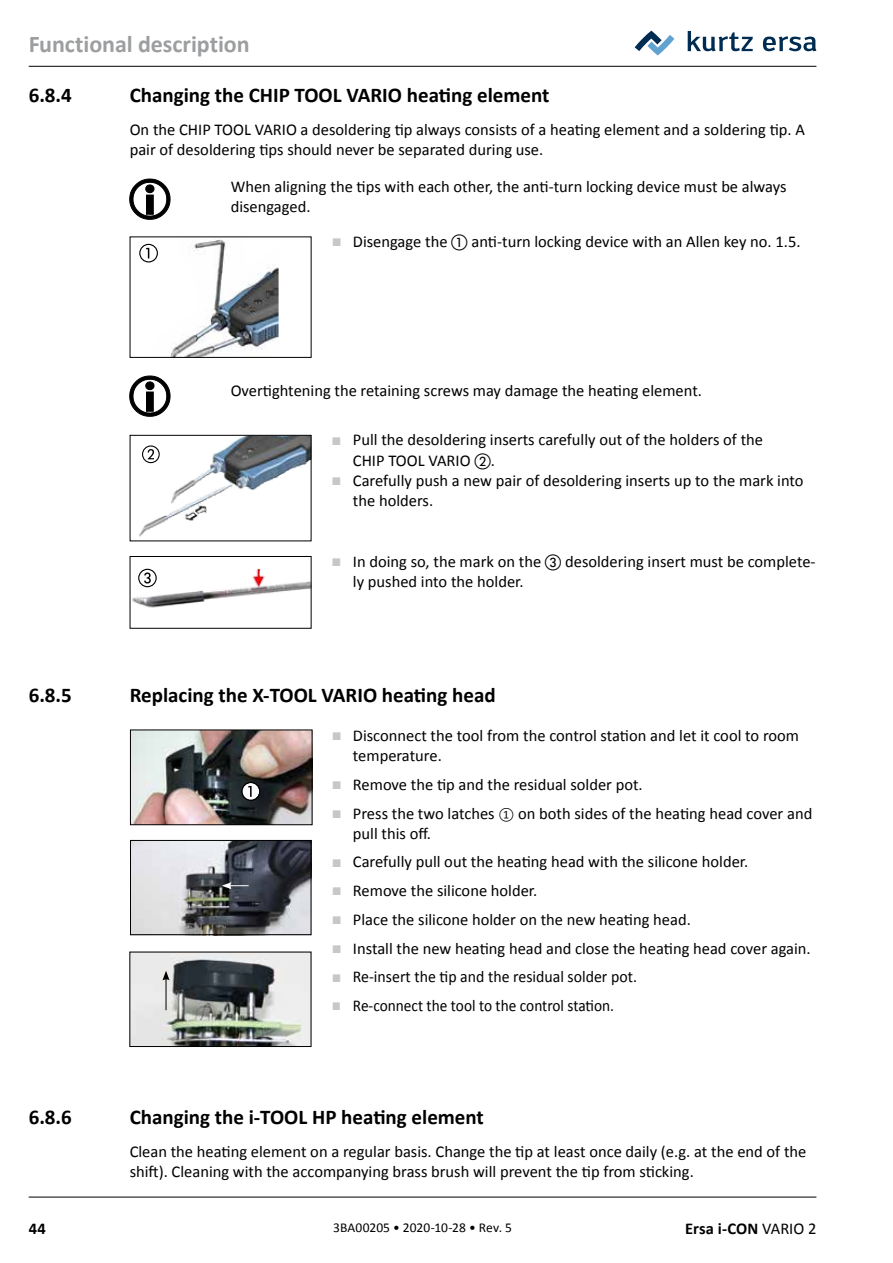
<style>
.page{position:relative;width:893px;height:1263px;background:#fff}
.page>*{position:absolute;margin:0;border:0;box-sizing:border-box;transform-origin:0 0}
.t1{font:700 24px "Calibri";color:#9c9e9f}
.t2{font:700 21px "Calibri";color:#000}
.t3{font:16.5px/20.2px "Calibri";color:#000}
.t4{font:16.5px "Calibri";color:#000;scale:.96 1}
.t5{font:16.5px "Calibri";color:#000;scale:.93 1}
.t6{font:700 16.5px "Calibri";letter-spacing:.005em;color:#000}
.t7{font:13.5px "Calibri";color:#000}
.s1{font-family:"Arial";color:#c6c7c8}
.s2{font-size:12px}
.s3{font-weight:400}
</style>
<div class="page">
<svg style="left:688px;top:31px;width:65px;height:20px"></svg>
<svg style="left:763px;top:36px;width:53px;height:15px"></svg>
<svg style="left:635px;top:31px;width:39px;height:24px"></svg>
<hr style="left:29px;top:66px;width:787px;height:1px;background:#000">
<hr style="left:29px;top:1197px;width:787px;height:1px;background:#000">
<svg style="left:130px;top:179px;width:40px;height:40px"></svg>
<img style="left:170px;top:239px;width:109px;height:117px">
<div style="left:130px;top:237px;width:181px;height:121px;border:1px solid #000"></div>
<svg style="left:139px;top:244px;width:19px;height:18px"></svg>
<svg style="left:130px;top:376px;width:40px;height:40px"></svg>
<img style="left:147px;top:437px;width:98px;height:87px">
<div style="left:130px;top:435px;width:181px;height:106px;border:1px solid #000"></div>
<svg style="left:142px;top:445px;width:18px;height:18px"></svg>
<img style="left:132px;top:569px;width:124px;height:38px">
<div style="left:130px;top:556px;width:181px;height:73px;border:1px solid #000"></div>
<img style="left:132px;top:731px;width:179px;height:92px">
<svg style="left:241px;top:782px;width:19px;height:19px"></svg>
<div style="left:130px;top:729px;width:183px;height:96px;border:1px solid #000"></div>
<img style="left:132px;top:842px;width:177px;height:91px">
<svg style="left:222px;top:882px;width:27px;height:7px"></svg>
<div style="left:130px;top:840px;width:181px;height:95px;border:1px solid #000"></div>
<img style="left:131px;top:954px;width:178px;height:91px">
<hr style="left:166px;top:978px;width:1px;height:32px;background:#000">
<svg style="left:162px;top:971px;width:8px;height:9px"></svg>
<div style="left:129px;top:952px;width:182px;height:95px;border:1px solid #000"></div>
<h1 class="t1" style="left:29px;top:29px;width:222px">Functional description</h1>
<p class="t2" style="left:29px;top:81px;width:45px">6.8.4</p>
<p class="t2" style="left:130px;top:81px;width:421px">Changing the CHIP TOOL VARIO heating element</p>
<p class="t3" style="left:130px;top:119px;width:677px">On the CHIP TOOL VARIO a desoldering tip always consists of a heating element and a soldering tip. A pair of desoldering tips should never be separated during use.</p>
<p class="t3" style="left:231px;top:176px;width:557px">When aligning the tips with each other, the anti-turn locking device must be always disengaged.</p>
<p class="t3" style="left:332px;top:231px;width:117px"><span class="s1">■</span> Disengage the</p>
<p class="t3" style="left:471px;top:231px;width:330px">anti-turn locking device with an Allen key no. 1.5.</p>
<p class="t3" style="left:231px;top:380px;width:473px">Overtightening the retaining screws may damage the heating element.</p>
<p class="t3" style="left:353px;top:430px;width:412px;text-indent:-21px"><span class="s1">■</span> Pull the desoldering inserts carefully out of the holders of the<br>CHIP TOOL VARIO ②.</p>
<p class="t3" style="left:353px;top:470px;width:452px;text-indent:-21px"><span class="s1">■</span> Carefully push a new pair of desoldering inserts up to the mark into the holders.</p>
<p class="t3" style="left:353px;top:551px;width:464px;text-indent:-21px"><span class="s1">■</span> In doing so, the mark on the ③ desoldering insert must be complete&shy;ly pushed into the holder.</p>
<p class="t2" style="left:29px;top:682px;width:45px">6.8.5</p>
<p class="t2" style="left:130px;top:682px;width:368px">Replacing the X-TOOL VARIO heating head</p>
<p class="t3" style="left:353px;top:725px;width:448px;text-indent:-21px"><span class="s1">■</span> Disconnect the tool from the control station and let it cool to room temperature.</p>
<p class="t3" style="left:332px;top:774px;width:313px"><span class="s1">■</span> Remove the tip and the residual solder pot.</p>
<p class="t3" style="left:353px;top:803px;width:461px;text-indent:-21px"><span class="s1">■</span> Press the two latches <span class="s2">①</span> on both sides of the heating head cover and pull this off.</p>
<p class="t3" style="left:332px;top:852px;width:418px"><span class="s1">■</span> Carefully pull out the heating head with the silicone holder.</p>
<p class="t3" style="left:332px;top:881px;width:207px"><span class="s1">■</span> Remove the silicone holder.</p>
<p class="t3" style="left:332px;top:909px;width:361px"><span class="s1">■</span> Place the silicone holder on the new heating head.</p>
<p class="t3" style="left:332px;top:938px;width:480px"><span class="s1">■</span> Install the new heating head and close the heating head cover again.</p>
<p class="t4" style="left:332px;top:966px;width:320px"><span class="s1">■</span> Re-insert the tip and the residual solder pot.</p>
<p class="t5" style="left:332px;top:995px;width:305px"><span class="s1">■</span> Re-connect the tool to the control station.</p>
<p class="t2" style="left:29px;top:1103px;width:45px">6.8.6</p>
<p class="t2" style="left:130px;top:1103px;width:356px">Changing the i-TOOL HP heating element</p>
<p class="t3" style="left:130px;top:1141px;width:678px">Clean the heating element on a regular basis. Change the tip at least once daily (e.g. at the end of the shift). Cleaning with the accompanying brass brush will prevent the tip from sticking.</p>
<p class="t6" style="left:29px;top:1217px;width:19px">44</p>
<p class="t7" style="left:333px;top:1219px;width:180px">3BA00205 • 2020-10-28 • Rev. 5</p>
<p class="t6" style="left:685px;top:1217px;width:133px">Ersa i-CON <span class="s3">VARIO 2</span></p>
</div>
